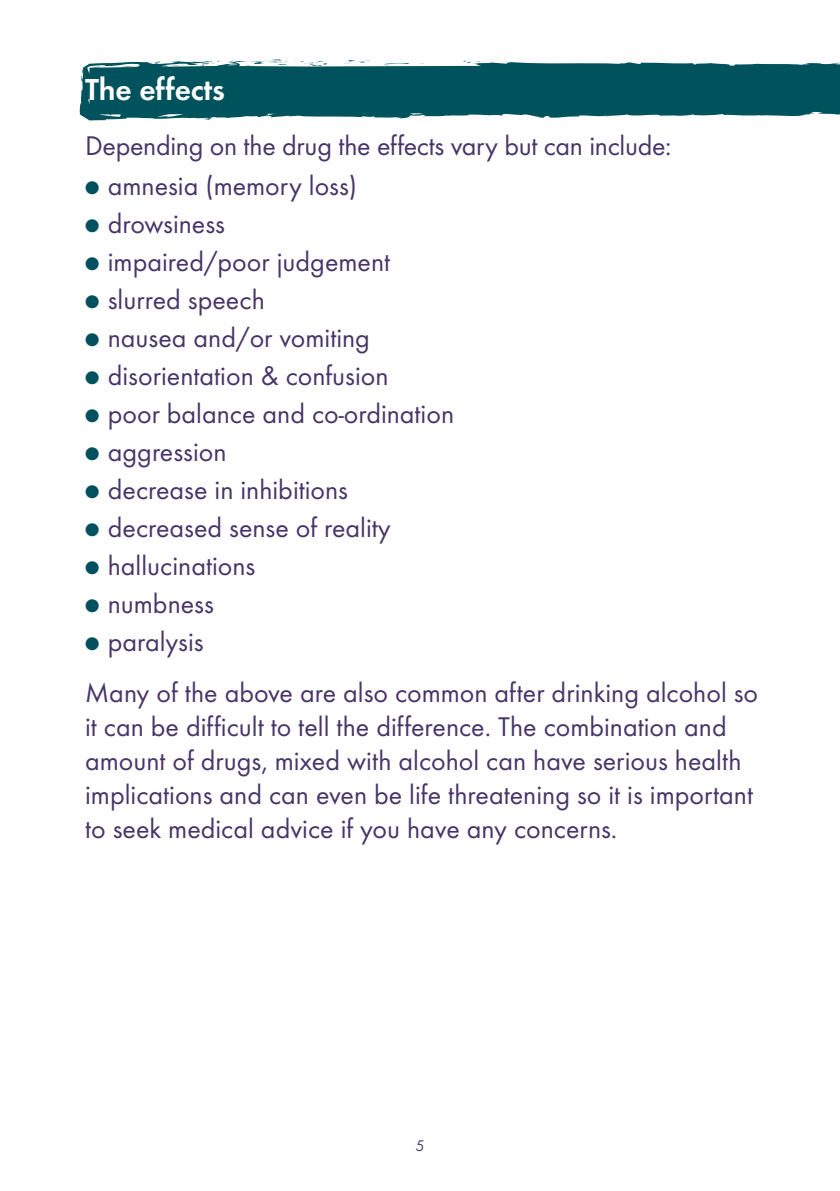
<style>
.page{position:relative;width:840px;height:1191px;background:#fff}
.page>*{position:absolute;margin:0;border:0;box-sizing:border-box;transform-origin:0 0}
.t1{font:600 31.6px "Futura T";letter-spacing:-.005em;color:#fff}
.t2{font:28px/34px "Futura T";color:#473469}
.t3{font:italic 16px "Futura T";color:#473469}
.s1{color:#00505d}
</style>
<div class="page">
<svg style="left:81px;top:59px;width:758px;height:61px;background:#276c75"></svg>
<p class="t1" style="left:85px;top:71px;width:141px">The effects</p>
<p class="t2" style="left:85px;top:128px;width:587px">Depending on the drug the effects vary but can include:</p>
<p class="t2" style="left:85px;top:168px;width:273px"><span class="s1">●</span> amnesia (memory loss)</p>
<p class="t2" style="left:85px;top:206px;width:141px"><span class="s1">●</span> drowsiness</p>
<p class="t2" style="left:85px;top:244px;width:306px"><span class="s1">●</span> impaired/poor judgement</p>
<p class="t2" style="left:85px;top:282px;width:181px"><span class="s1">●</span> slurred speech</p>
<p class="t2" style="left:85px;top:320px;width:286px"><span class="s1">●</span> nausea and/or vomiting</p>
<p class="t2" style="left:85px;top:358px;width:305px"><span class="s1">●</span> disorientation &amp; confusion</p>
<p class="t2" style="left:85px;top:396px;width:370px"><span class="s1">●</span> poor balance and co-ordination</p>
<p class="t2" style="left:85px;top:434px;width:143px"><span class="s1">●</span> aggression</p>
<p class="t2" style="left:85px;top:472px;width:264px"><span class="s1">●</span> decrease in inhibitions</p>
<p class="t2" style="left:85px;top:510px;width:307px"><span class="s1">●</span> decreased sense of reality</p>
<p class="t2" style="left:85px;top:548px;width:172px"><span class="s1">●</span> hallucinations</p>
<p class="t2" style="left:85px;top:586px;width:130px"><span class="s1">●</span> numbness</p>
<p class="t2" style="left:85px;top:616px;width:674px;line-height:51px"><span class="s1">●</span> paralysis<br>Many of the above are also common after drinking alcohol so</p>
<p class="t2" style="left:85px;top:709px;width:669px">it can be difficult to tell the difference. The combination and amount of drugs, mixed with alcohol can have serious health implications and can even be life threatening so it is important to seek medical advice if you have any concerns.</p>
<p class="t3" style="left:415px;top:1135px;width:11px">5</p>
</div>
